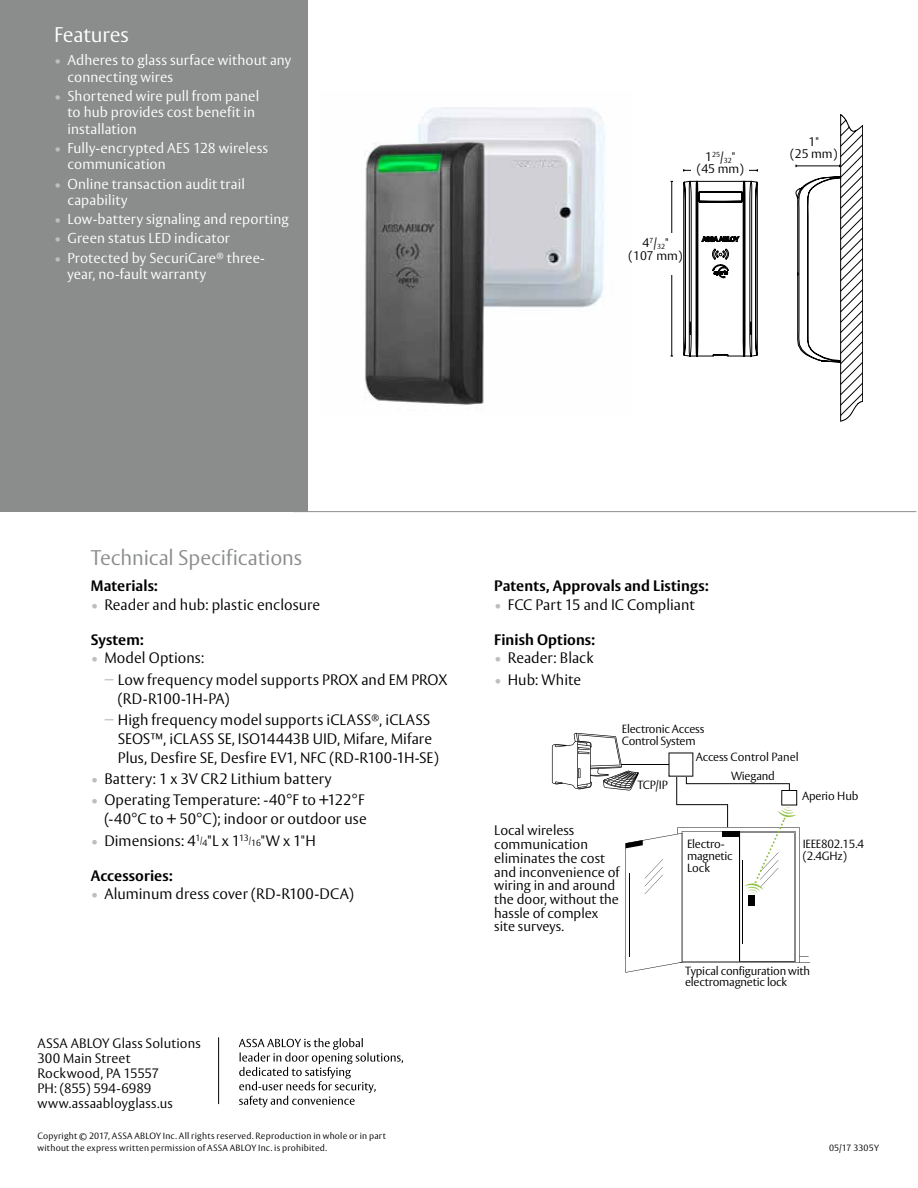
<style>
.page{position:relative;width:918px;height:1188px;background:#fff}
.page>*{position:absolute;margin:0;border:0;box-sizing:border-box;transform-origin:0 0}
.t1{font:300 21px "ASSA Vesta";letter-spacing:-.005em;color:#8b8d8d}
.t2{font:300 21px "ASSA Vesta";letter-spacing:-.005em;color:#fff}
.t3{font:300 15px/21.5px "ASSA Vesta";letter-spacing:.005em;color:#000}
.t4{font:700 15px "ASSA Vesta";letter-spacing:.005em;color:#000}
.t5{font:300 14.25px/16.5px "ASSA Vesta";letter-spacing:.005em;color:#fff}
.t6{font:300 13.65px/13.6px "ASSA Vesta";color:#000}
.t7{font:300 13.5px/15px "ASSA Vesta";letter-spacing:.01em;color:#000}
.t8{font:300 12.45px/12.5px "ASSA Vesta";color:#000}
.t9{font:300 11.7px/11.7px "ASSA Vesta";letter-spacing:-.02em;color:#000}
.t10{font:300 11.7px "ASSA Vesta";color:#000}
.t11{font:300 9px/12px "ASSA Vesta";letter-spacing:.025em;color:#000}
.t12{font:300 7.2px "ASSA Vesta";color:#000}
.s1{color:#bcbec0}
.s2{font-size:12.45px}
.s3{font-size:9px}
</style>
<div class="page">
<div style="left:0;top:0;width:308px;height:512px;background:#8b8d8d"></div>
<svg style="left:239px;top:1038px;width:164px;height:69px"></svg>
<hr style="left:218px;top:1037px;width:1px;height:67px;background:#000">
<hr style="left:293px;top:511px;width:623px;height:1px;background:#8b8d8d">
<img style="left:365px;top:107px;width:240px;height:301px">
<hr style="left:672px;top:181px;width:1px;height:175px;background:#010101">
<svg style="left:683px;top:169px;width:75px;height:188px"></svg>
<svg style="left:795px;top:114px;width:68px;height:307px"></svg>
<div style="left:656px;top:233px;width:26px;height:42px;background:#fff"></div>
<div style="left:692px;top:162px;width:57px;height:16px;background:#fff"></div>
<svg style="left:552px;top:733px;width:258px;height:240px"></svg>
<h1 class="t2" style="left:54px;top:22px;width:76px">Features</h1>
<p class="t5" style="left:67px;top:52px;width:225px;text-indent:-13px"><span class="s1">•</span> Adheres to glass surface without any connecting wires</p>
<p class="t5" style="left:67px;top:88px;width:193px;text-indent:-13px"><span class="s1">•</span> Shortened wire pull from panel to hub provides cost benefit in installation</p>
<p class="t5" style="left:67px;top:140px;width:202px;text-indent:-13px"><span class="s1">•</span> Fully-encrypted AES 128 wireless communication</p>
<p class="t5" style="left:67px;top:176px;width:179px;text-indent:-13px"><span class="s1">•</span> Online transaction audit trail capability</p>
<p class="t5" style="left:54px;top:212px;width:236px"><span class="s1">•</span> Low-battery signaling and reporting</p>
<p class="t5" style="left:54px;top:231px;width:177px"><span class="s1">•</span> Green status LED indicator</p>
<p class="t5" style="left:67px;top:250px;width:199px;text-indent:-13px"><span class="s1">•</span> Protected by SecuriCare<sup>®</sup> three&shy;year, no-fault warranty</p>
<p class="t8" style="left:809px;top:136px;width:12px">1"</p>
<p class="t12" style="left:705px;top:150px;width:16px"><span class="s2">1</span>25</p>
<p class="t8" style="left:790px;top:148px;width:49px">(25 mm)</p>
<p class="t8" style="left:697px;top:151px;width:49px;text-indent:24px">/<sub>32</sub>" (45 mm)</p>
<p class="t8" style="left:628px;top:237px;width:56px;text-align:center">4<sup>7</sup>/<sub>32</sub>" (107 mm)</p>
<h1 class="t1" style="left:91px;top:546px;width:213px">Technical Specifications</h1>
<p class="t4" style="left:91px;top:577px;width:69px">Materials:</p>
<p class="t3" style="left:91px;top:594px;width:231px"><span class="s1">•</span> Reader and hub: plastic enclosure</p>
<p class="t4" style="left:91px;top:630px;width:54px">System:</p>
<p class="t3" style="left:104px;top:648px;width:345px;text-indent:-14px"><span class="s1">•</span> Model Options:<br><span class="s1">−</span> Low frequency model supports PROX and EM PROX</p>
<p class="t3" style="left:104px;top:688px;width:327px;text-indent:14px">(RD-R100-1H-PA)<br><span class="s1">−</span> High frequency model supports iCLASS<sup>®</sup>, iCLASS</p>
<p class="t3" style="left:118px;top:730px;width:322px;line-height:18.8px">SEOS™, iCLASS SE, ISO14443B UID, Mifare, Mifare<br>Plus, Desfire SE, Desfire EV1, NFC (RD-R100-1H-SE)</p>
<p class="t3" style="left:91px;top:769px;width:242px"><span class="s1">•</span> Battery: 1 x 3V CR2 Lithium battery</p>
<p class="t3" style="left:91px;top:792px;width:277px;line-height:18.8px;text-align:right"><span class="s1">•</span> Operating Temperature: -40°F to +122°F (-40°C to + 50°C); indoor or outdoor use</p>
<p class="t3" style="left:91px;top:830px;width:227px"><span class="s1">•</span> Dimensions: 4<sup>1</sup><sup>/</sup><span class="s3">4</span>"L x 1<sup>13</sup><sup>/</sup><span class="s3">16</span>"W x 1"H</p>
<p class="t4" style="left:91px;top:866px;width:83px">Accessories:</p>
<p class="t3" style="left:91px;top:884px;width:265px"><span class="s1">•</span> Aluminum dress cover (RD-R100-DCA)</p>
<p class="t7" style="left:37px;top:1036px;width:165px">ASSA ABLOY Glass Solutions<br>300 Main Street<br>Rockwood, PA 15557<br>PH: (855) 594-6989 www.assaabloyglass.us</p>
<p class="t11" style="left:37px;top:1130px;width:350px">Copyright © 2017, ASSA ABLOY Inc. All rights reserved. Reproduction in whole or in part without the express written permission of ASSA ABLOY Inc. is prohibited.</p>
<p class="t4" style="left:494px;top:577px;width:216px">Patents, Approvals and Listings:</p>
<p class="t3" style="left:494px;top:594px;width:202px"><span class="s1">•</span> FCC Part 15 and IC Compliant</p>
<p class="t4" style="left:494px;top:630px;width:102px">Finish Options:</p>
<p class="t3" style="left:494px;top:648px;width:101px"><span class="s1">•</span> Reader: Black</p>
<p class="t3" style="left:494px;top:670px;width:89px"><span class="s1">•</span> Hub: White</p>
<p class="t9" style="left:622px;top:723px;width:84px">Electronic Access<br>Control System</p>
<p class="t10" style="left:696px;top:750px;width:104px">Access Control Panel</p>
<p class="t6" style="left:494px;top:824px;width:127px">Local wireless communication eliminates the cost and inconvenience of wiring in and around the door, without the hassle of complex site surveys.</p>
<p class="t9" style="left:637px;top:780px;width:32px">TCP/IP</p>
<p class="t9" style="left:731px;top:771px;width:45px">Wiegand</p>
<p class="t9" style="left:802px;top:790px;width:58px">Aperio Hub</p>
<p class="t9" style="left:687px;top:839px;width:47px">Electro&shy;magnetic<br>Lock</p>
<p class="t9" style="left:803px;top:839px;width:63px">IEEE802.15.4 (2.4GHz)</p>
<p class="t9" style="left:685px;top:965px;width:127px">Typical configuration with electromagnetic lock</p>
<p class="t11" style="left:829px;top:1142px;width:51px">05/17 3305Y</p>
</div>
